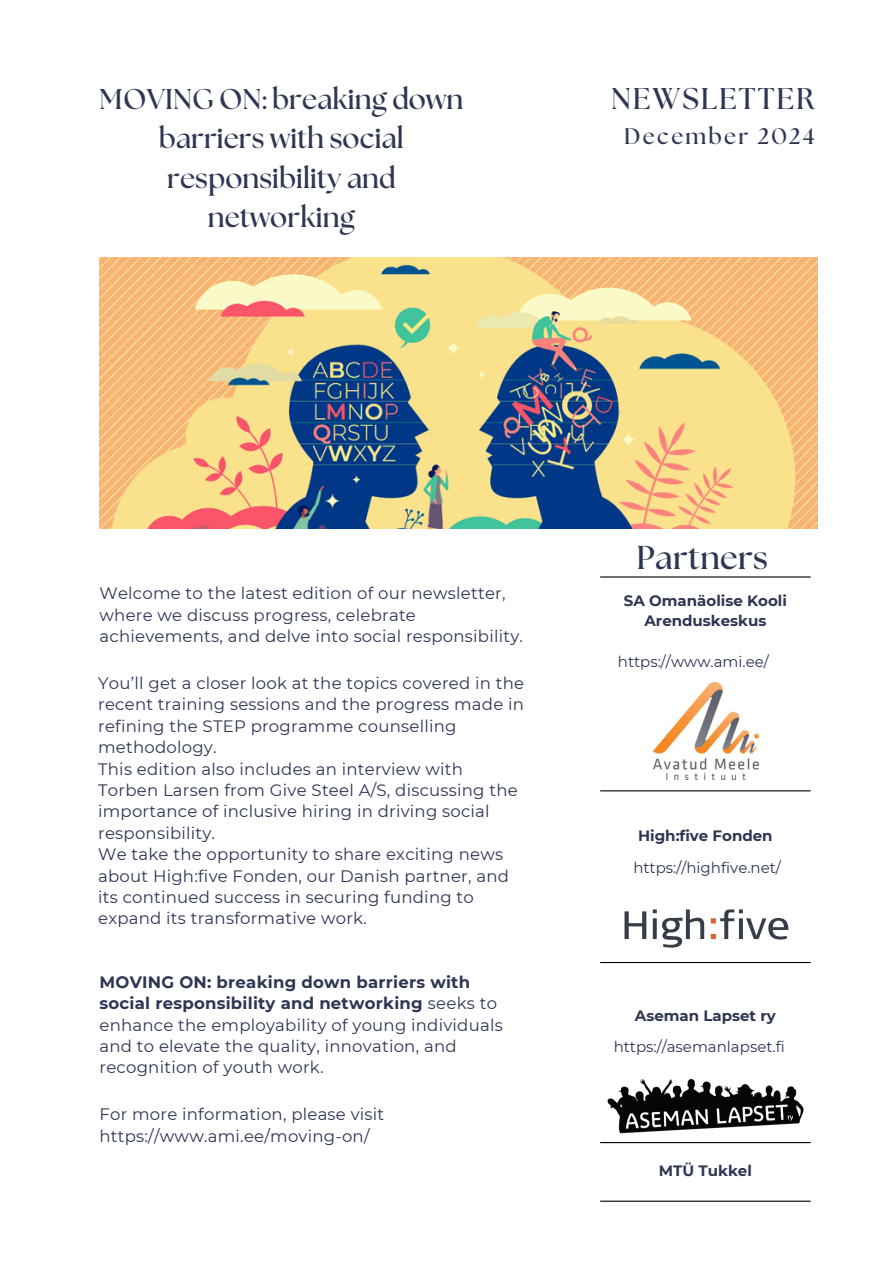
<style>
.page{position:relative;width:894px;height:1264px;background:#fff}
.page>*{position:absolute;margin:0;border:0;box-sizing:border-box;transform-origin:0 0}
.t1{font:700 33px "The Seasons";letter-spacing:.01em;color:#2d3652}
.t2{font:700 30px "The Seasons";letter-spacing:.065em;color:#2d3652}
.t3{font:700 28.5px/39.3px "The Seasons";color:#2d3652;text-align:center}
.t4{font:700 22.5px "The Seasons";letter-spacing:.1em;color:#2d3652}
.t5{font:16.5px/21.3px "Montserrat";letter-spacing:.015em;color:#2d3652}
.t6{font:700 15px "Montserrat";color:#2d3652}
.t7{font:15px "Montserrat";color:#2d3652}
.s1{font-weight:700}
</style>
<div class="page">
<svg style="left:600px;top:576px;width:210px;height:625px"></svg>
<svg style="left:624px;top:911px;width:22px;height:28px"></svg>
<svg style="left:652px;top:909px;width:4px;height:30px"></svg>
<svg style="left:662px;top:909px;width:42px;height:38px"></svg>
<svg style="left:710px;top:909px;width:78px;height:30px"></svg>
<img style="left:653px;top:683px;width:105px;height:96px">
<img style="left:600px;top:1071px;width:210px;height:69px">
<img style="left:99px;top:258px;width:718px;height:270px">
<h3 class="t3" style="left:99px;top:81px;width:365px">MOVING ON: breaking down barriers with social responsibility and networking</h3>
<h3 class="t2" style="left:611px;top:85px;width:205px">NEWSLETTER</h3>
<h3 class="t4" style="left:624px;top:126px;width:191px">December 2024</h3>
<h2 class="t5" style="left:99px;top:582px;width:425px">Welcome to the latest edition of our newsletter, where we discuss progress, celebrate achievements, and delve into social responsibility.</h2>
<p class="t5" style="left:98px;top:672px;width:427px">You’ll get a closer look at the topics covered in the recent training sessions and the progress made in refining the STEP programme counselling methodology.</p>
<p class="t5" style="left:98px;top:758px;width:421px">This edition also includes an interview with Torben Larsen from Give Steel A/S, discussing the importance of inclusive hiring in driving social responsibility.</p>
<p class="t5" style="left:98px;top:843px;width:412px">We take the opportunity to share exciting news about High:five Fonden, our Danish partner, and its continued success in securing funding to expand its transformative work.</p>
<h1 class="t5" style="left:99px;top:971px;width:405px"><span class="s1">MOVING ON: breaking down barriers with social responsibility and networking</span> seeks to enhance the employability of young individuals and to elevate the quality, innovation, and recognition of youth work.</h1>
<p class="t5" style="left:99px;top:1103px;width:286px">For more information, please visit https://www.ami.ee/moving-on/</p>
<p class="t1" style="left:636px;top:542px;width:133px">Partners</p>
<p class="t6" style="left:623px;top:591px;width:164px">SA Omanäolise Kooli</p>
<p class="t6" style="left:644px;top:612px;width:123px">Arenduskeskus</p>
<p class="t7" style="left:617px;top:652px;width:152px">https://www.ami.ee/</p>
<p class="t6" style="left:638px;top:826px;width:136px">High:five Fonden</p>
<h1 class="t7" style="left:633px;top:858px;width:149px">https://highfive.net/</h1>
<h3 class="t6" style="left:634px;top:1006px;width:142px">Aseman Lapset ry</h3>
<h3 class="t7" style="left:613px;top:1037px;width:173px">https://asemanlapset.fi</h3>
<p class="t6" style="left:658px;top:1161px;width:94px">MTÜ Tukkel</p>
</div>
